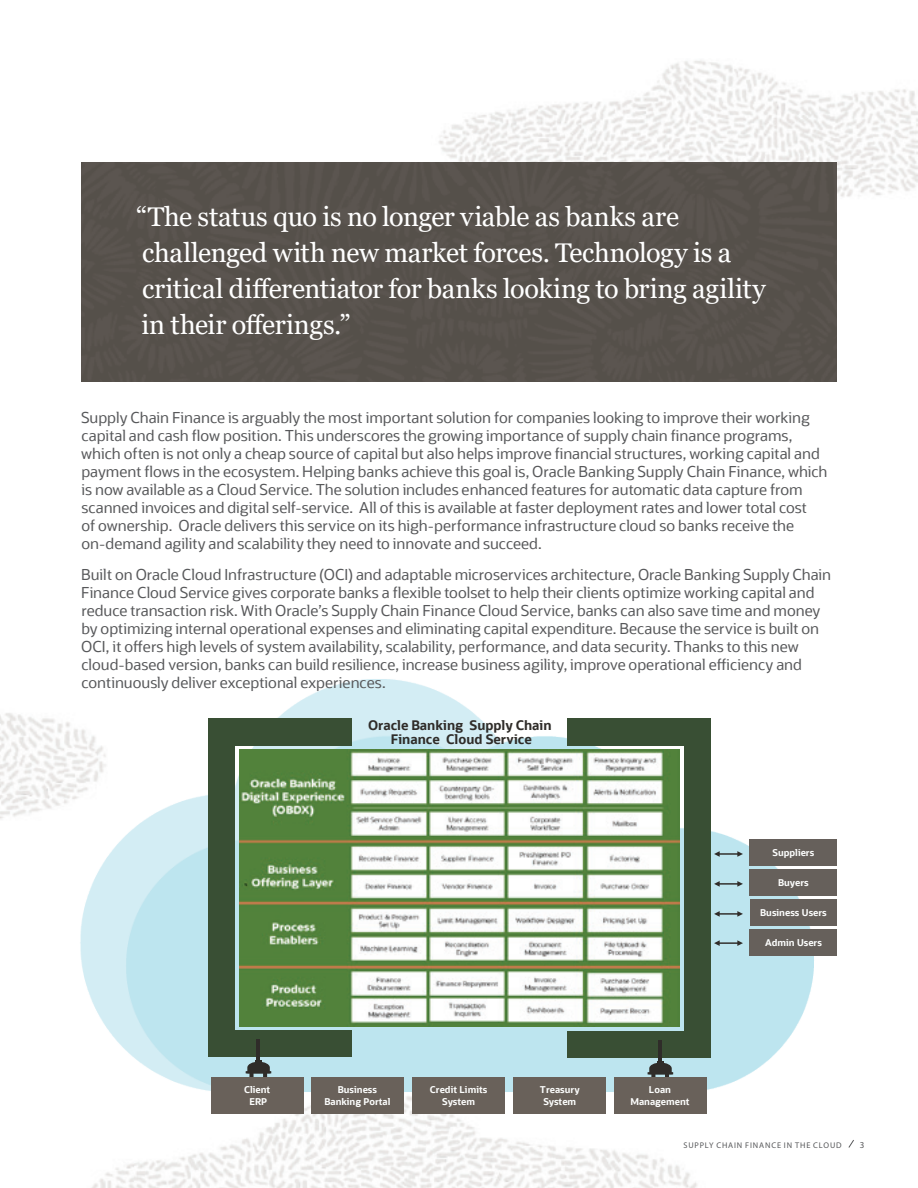
<style>
.page{position:relative;width:918px;height:1188px;background:#fff}
.page>*{position:absolute;margin:0;border:0;box-sizing:border-box;transform-origin:0 0}
.t1{font:27px/36px "Georgia";letter-spacing:-.01em;color:#fff}
.t2{font:15px/18px "Oracle Sans";color:#57585a}
.t3{font:700 13.2px/14.1px "Oracle Sans";color:#2f2c29;text-align:center}
.t4{font:700 9.3px/11.2px "Oracle Sans";color:#fcfdfc;text-align:center}
.t5{font:9px "Myriad Pro";color:#57585a}
.t6{font:8.25px "Myriad Pro";letter-spacing:.105em;color:#57585a}
</style>
<div class="page">
<img style="left:0;top:713px;width:52px;height:106px">
<img style="left:439px;top:60px;width:479px;height:137px">
<img style="left:92px;top:1096px;width:605px;height:92px">
<div style="left:81px;top:162px;width:756px;height:220px;background:#57514c"></div>
<img style="left:52px;top:679px;width:762px;height:413px">
<div style="left:750px;top:899px;width:87px;height:27px;background:#66605b"></div>
<div style="left:750px;top:869px;width:87px;height:27px;background:#66605b"></div>
<div style="left:750px;top:839px;width:87px;height:27px;background:#66605b"></div>
<div style="left:750px;top:929px;width:87px;height:27px;background:#66605b"></div>
<div style="left:209px;top:737px;width:26px;height:320px;background:#394f34"></div>
<div style="left:209px;top:718px;width:143px;height:28px;background:#394f34"></div>
<div style="left:209px;top:1030px;width:143px;height:27px;background:#394f34"></div>
<div style="left:684px;top:724px;width:27px;height:333px;background:#394f34"></div>
<div style="left:567px;top:718px;width:144px;height:28px;background:#394f34"></div>
<div style="left:567px;top:1031px;width:144px;height:27px;background:#394f34"></div>
<hr style="left:257px;top:1039px;width:3px;height:22px;background:#2f2c29">
<svg style="left:247px;top:1060px;width:23px;height:17px"></svg>
<hr style="left:246px;top:1071px;width:25px;height:2px;background:#2f2c29">
<hr style="left:659px;top:1040px;width:3px;height:22px;background:#2f2c29">
<svg style="left:649px;top:1061px;width:23px;height:16px"></svg>
<hr style="left:648px;top:1072px;width:25px;height:3px;background:#2f2c29">
<svg style="left:714px;top:911px;width:29px;height:6px"></svg>
<svg style="left:714px;top:851px;width:29px;height:6px"></svg>
<svg style="left:714px;top:940px;width:29px;height:6px"></svg>
<svg style="left:714px;top:881px;width:29px;height:6px"></svg>
<div style="left:211px;top:1077px;width:93px;height:37px;background:#69615a"></div>
<div style="left:614px;top:1077px;width:92px;height:37px;background:#69615a"></div>
<img style="left:239px;top:750px;width:441px;height:276px">
<div style="left:311px;top:1077px;width:93px;height:37px;background:#69615a"></div>
<div style="left:412px;top:1077px;width:93px;height:37px;background:#69615a"></div>
<div style="left:513px;top:1077px;width:93px;height:37px;background:#69615a"></div>
<svg style="left:848px;top:1140px;width:6px;height:8px"></svg>
<p class="t1" style="left:136px;top:200px;width:597px">“The status quo is no longer viable as banks are challenged with new market forces. Technology is a</p>
<h2 class="t1" style="left:141px;top:272px;width:626px">critical differentiator for banks looking to bring agility in their offerings.”</h2>
<p class="t2" style="left:81px;top:408px;width:730px">Supply Chain Finance is arguably the most important solution for companies looking to improve their working</p>
<p class="t2" style="left:81px;top:426px;width:748px">capital and cash flow position. This underscores the growing importance of supply chain finance programs, which often is not only a cheap source of capital but also helps improve financial structures, working capital and payment flows in the ecosystem. Helping banks achieve this goal is, Oracle Banking Supply Chain Finance, which is now available as a Cloud Service. The solution includes enhanced features for automatic data capture from scanned invoices and digital self-service. All of this is available at faster deployment rates and lower total cost<br>of ownership. Oracle delivers this service on its high-performance infrastructure cloud so banks receive the on-demand agility and scalability they need to innovate and succeed.</p>
<p class="t2" style="left:81px;top:566px;width:752px">Built on Oracle Cloud Infrastructure (OCI) and adaptable microservices architecture, Oracle Banking Supply Chain Finance Cloud Service gives corporate banks a flexible toolset to help their clients optimize working capital and reduce transaction risk. With Oracle’s Supply Chain Finance Cloud Service, banks can also save time and money by optimizing internal operational expenses and eliminating capital expenditure. Because the service is built on OCI, it offers high levels of system availability, scalability, performance, and data security. Thanks to this new cloud-based version, banks can build resilience, increase business agility, improve operational efficiency and continuously deliver exceptional experiences.</p>
<p class="t3" style="left:368px;top:718px;width:185px">Oracle Banking Supply Chain<br>Finance Cloud Service</p>
<p class="t4" style="left:244px;top:1084px;width:28px">Client<br>ERP</p>
<p class="t4" style="left:630px;top:1084px;width:61px">Loan<br>Management</p>
<p class="t4" style="left:324px;top:1084px;width:68px">Business<br>Banking Portal</p>
<p class="t4" style="left:430px;top:1084px;width:59px">Credit Limits<br>System</p>
<p class="t4" style="left:540px;top:1084px;width:41px">Treasury<br>System</p>
<p class="t4" style="left:773px;top:847px;width:43px">Suppliers</p>
<p class="t4" style="left:778px;top:877px;width:32px">Buyers</p>
<p class="t4" style="left:760px;top:907px;width:68px">Business Users</p>
<p class="t4" style="left:765px;top:937px;width:58px">Admin Users</p>
<p class="t6" style="left:684px;top:1140px;width:160px">SUPPLY CHAIN FINANCE IN THE CLOUD</p>
<p class="t5" style="left:860px;top:1139px;width:6px">3</p>
</div>
